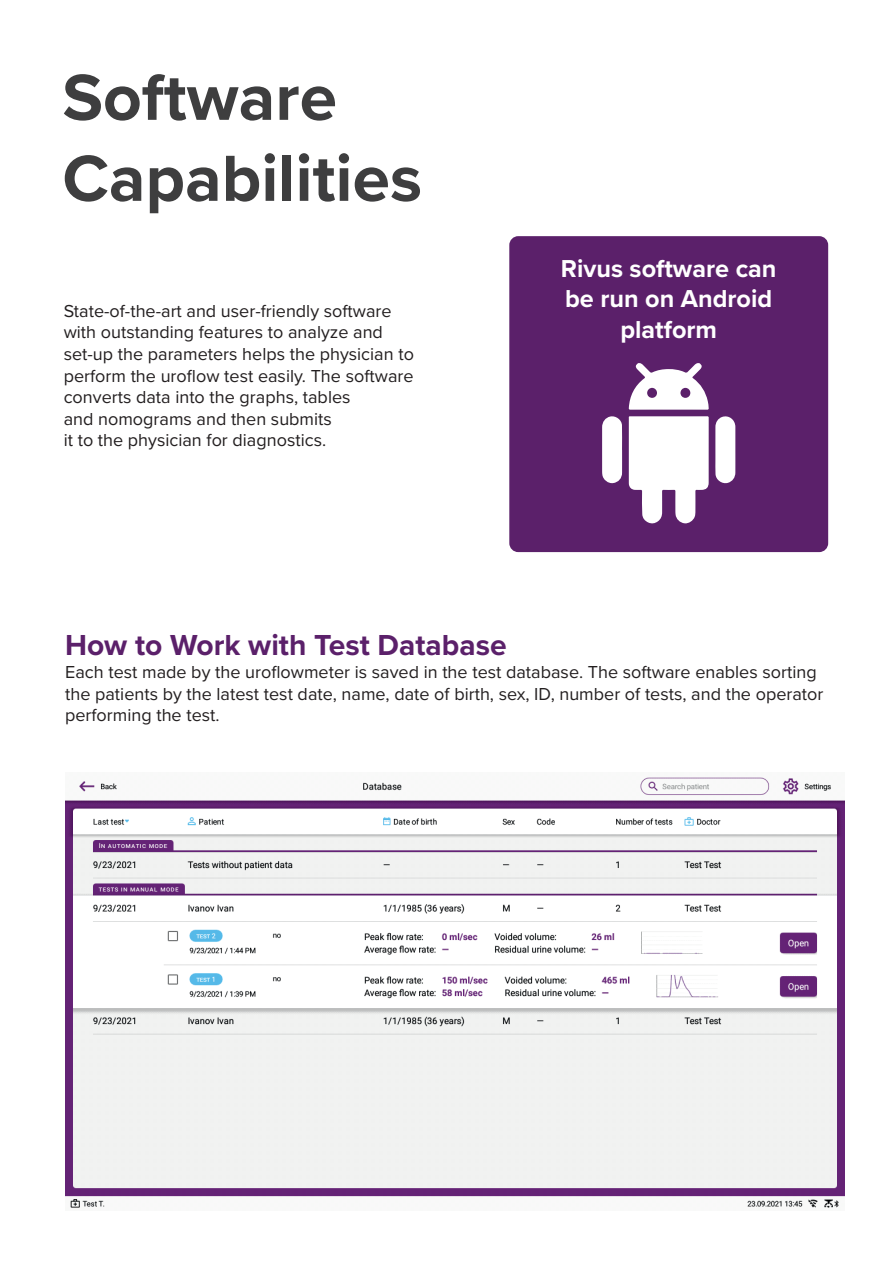
<style>
.page{position:relative;width:894px;height:1263px;background:#fff}
.page>*{position:absolute;margin:0;border:0;box-sizing:border-box;transform-origin:0 0}
.t1{font:700 67.5px/81px "Proxima Nova";color:#3e3e3f}
.t2{font:700 30px "Proxima Nova";color:#5b206a}
.t3{font:700 25.35px/30.5px "Proxima Nova";color:#fff;text-align:center}
.t4{font:18px/21.6px "Proxima Nova";color:#231f20}
</style>
<div class="page">
<img style="left:65px;top:777px;width:779px;height:431px">
<div style="left:509px;top:236px;width:319px;height:316px;background:#5b206a;border-radius:9px"></div>
<svg style="left:628px;top:416px;width:80px;height:108px"></svg>
<svg style="left:602px;top:416px;width:20px;height:68px"></svg>
<svg style="left:715px;top:416px;width:20px;height:68px"></svg>
<svg style="left:628px;top:363px;width:80px;height:47px"></svg>
<h1 class="t1" style="left:62px;top:55px;width:361px">Software<br>Capabilities</h1>
<p class="t4" style="left:64px;top:299px;width:351px">State-of-the-art and user-friendly software with outstanding features to analyze and set-up the parameters helps the physician to perform the uroflow test easily. The software converts data into the graphs, tables<br>and nomograms and then submits<br>it to the physician for diagnostics.</p>
<h3 class="t3" style="left:560px;top:253px;width:217px">Rivus software can be run on Android platform</h3>
<h2 class="t2" style="left:65px;top:623px;width:443px">How to Work with Test Database</h2>
<p class="t4" style="left:65px;top:661px;width:759px">Each test made by the uroflowmeter is saved in the test database. The software enables sorting the patients by the latest test date, name, date of birth, sex, ID, number of tests, and the operator performing the test.</p>
</div>
